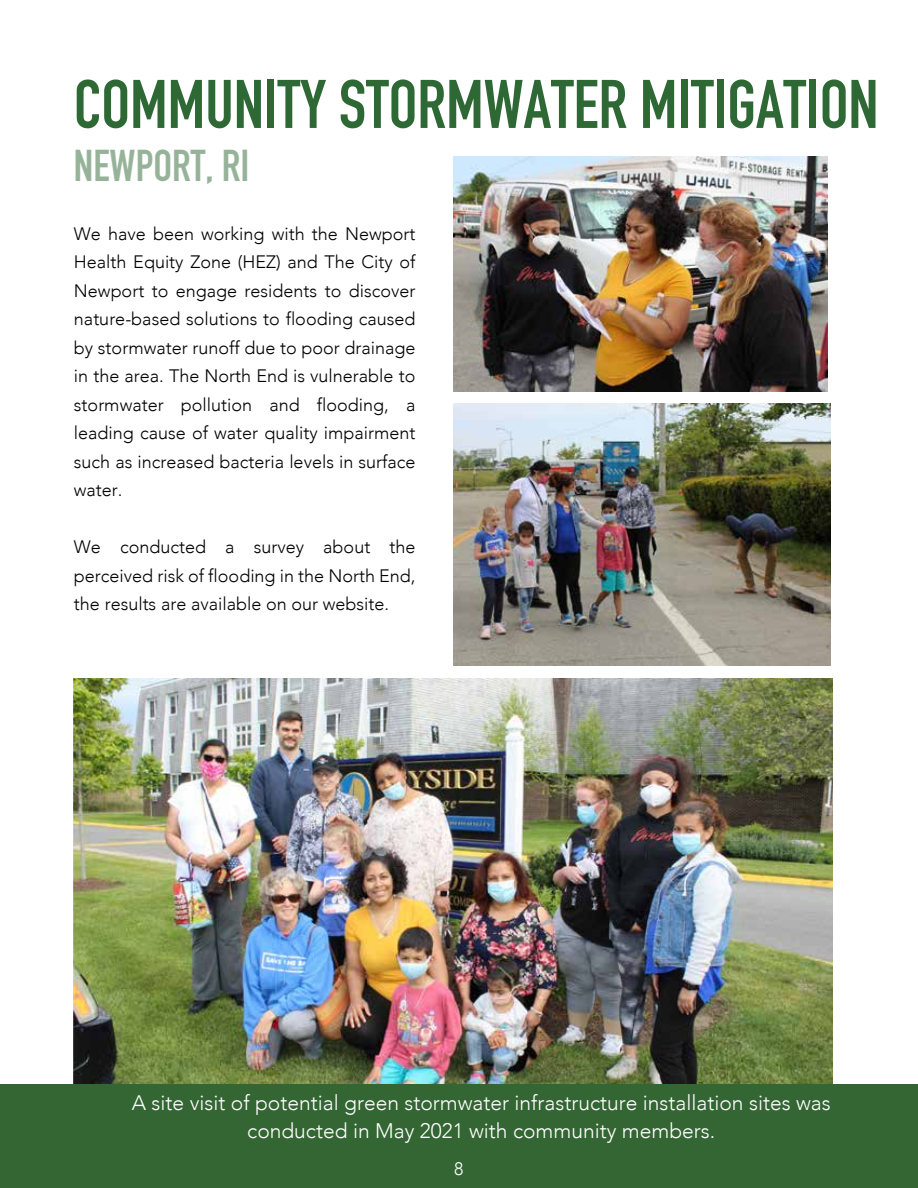
<style>
.page{position:relative;width:918px;height:1188px;background:#fff}
.page>*{position:absolute;margin:0;border:0;box-sizing:border-box;transform-origin:0 0}
.t1{font:700 67.5px "DIN Condensed";color:#2e6835}
.t2{font:700 43.95px "DIN Condensed";color:rgb(46 104 53/.5)}
.t3{font:300 21px/28.5px "Avenir";color:#fff;text-align:center}
.t4{font:300 18px/28.5px "Avenir";color:#000;text-align:justify}
.t5{font:300 18px "Avenir";color:#fff}
</style>
<div class="page">
<img style="left:74px;top:678px;width:758px;height:406px">
<div style="left:0;top:1084px;width:918px;height:104px;background:#363"></div>
<img style="left:453px;top:156px;width:375px;height:236px">
<img style="left:453px;top:404px;width:378px;height:262px">
<h1 class="t1" style="left:74px;top:59px;width:806px">COMMUNITY STORMWATER MITIGATION</h1>
<h2 class="t2" style="left:74px;top:136px;width:177px">NEWPORT, RI</h2>
<p class="t4" style="left:74px;top:219px;width:343px">We have been working with the Newport Health Equity Zone (HEZ) and The City of Newport to engage residents to discover nature-based solutions to flooding caused by stormwater runoff due to poor drainage in the area. The North End is vulnerable to stormwater pollution and flooding, a leading cause of water quality impairment such as increased bacteria levels in surface water.</p>
<p class="t4" style="left:74px;top:533px;width:343px">We conducted a survey about the perceived risk of flooding in the North End, the results are available on our website.</p>
<p class="t3" style="left:132px;top:1088px;width:701px">A site visit of potential green stormwater infrastructure installation sites was conducted in May 2021 with community members.</p>
<p class="t5" style="left:454px;top:1158px;width:11px">8</p>
</div>
